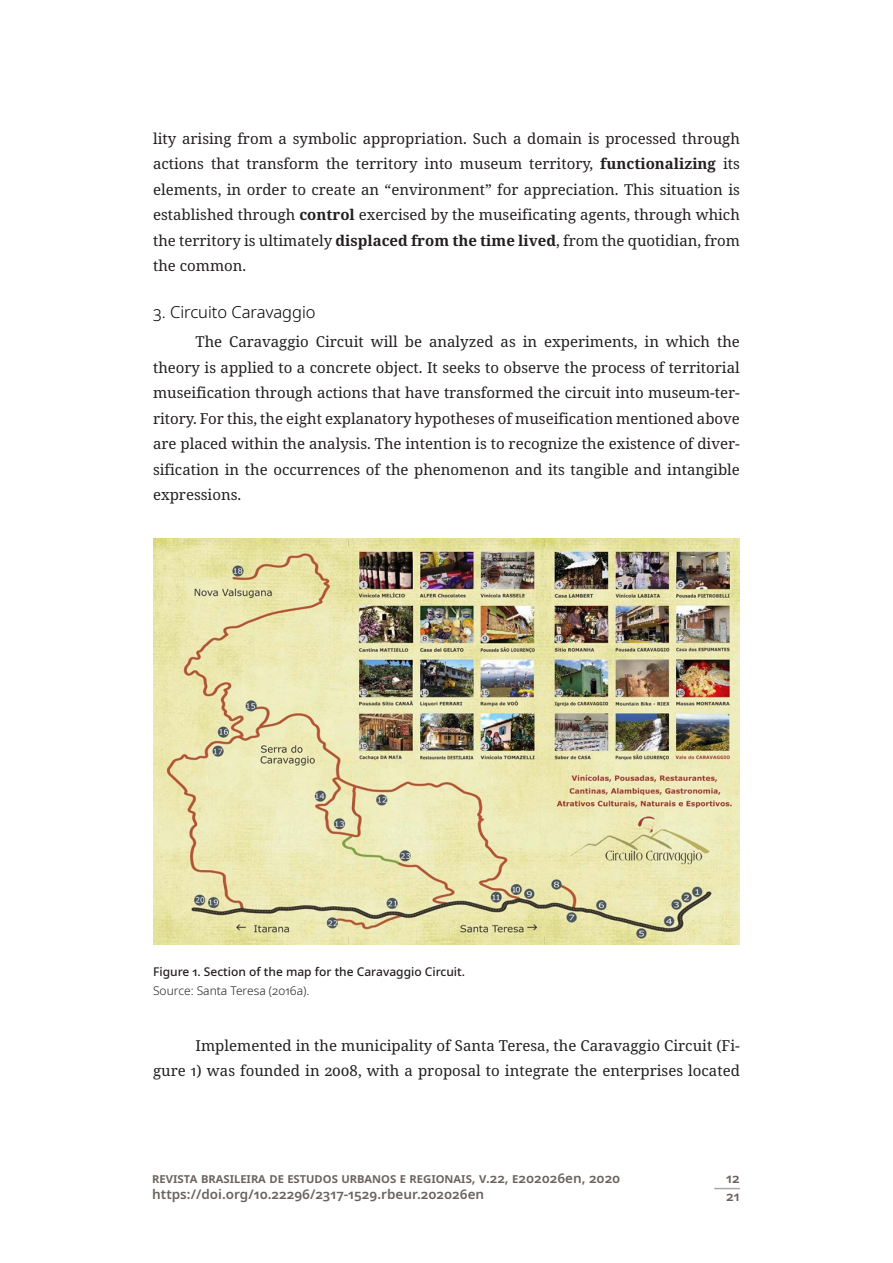
<style>
.page{position:relative;width:893px;height:1263px;background:#fff}
.page>*{position:absolute;margin:0;border:0;box-sizing:border-box;transform-origin:0 0}
.subtitulo{font:300 16.5px "Noto Sans";color:#000}
.texto_nor_ant{font:15px/25.5px "Noto Serif";color:#231f20;text-align:justify}
.texto_nor{font:15px/25.5px "Noto Serif";color:#231f20;text-align:justify}
.texto_nor_dep{font:15px/25.5px "Noto Serif";color:#231f20;text-align:right}
.t1{font:600 13.5px/16.5px "Noto Sans";color:#6b6360}
.titulo_tab_fig{font:500 12px "Noto Sans";color:#231f20}
.legenda_esq{font:300 12px "Noto Sans";color:#231f20}
.s1{font-weight:700}
</style>
<div class="page">
<svg style="left:714px;top:1188px;width:26px;height:1px"></svg>
<img style="left:153px;top:539px;width:587px;height:405px">
<p class="texto_nor" style="left:153px;top:126px;width:588px">lity arising from a symbolic appropriation. Such a domain is processed through actions that transform the territory into museum territory, <span class="s1">functionalizing</span> its elements, in order to create an “environment” for appreciation. This situation is established through <span class="s1">control</span> exercised by the museificating agents, through which the territory is ultimately <span class="s1">displaced from the time lived</span>, from the quotidian, from the common.</p>
<p class="subtitulo" style="left:153px;top:300px;width:164px">3. Circuito Caravaggio</p>
<p class="texto_nor_ant" style="left:153px;top:330px;width:588px;text-indent:43px">The Caravaggio Circuit will be analyzed as in experiments, in which the theory is applied to a concrete object. It seeks to observe the process of territorial museification through actions that have transformed the circuit into museum-ter&shy;ritory. For this, the eight explanatory hypotheses of museification mentioned above are placed within the analysis. The intention is to recognize the existence of diver&shy;sification in the occurrences of the phenomenon and its tangible and intangible expressions.</p>
<p class="titulo_tab_fig" style="left:153px;top:963px;width:314px">Figure 1. Section of the map for the Caravaggio Circuit.</p>
<p class="legenda_esq" style="left:153px;top:983px;width:158px">Source: Santa Teresa (2016a).</p>
<p class="texto_nor_dep" style="left:153px;top:1033px;width:588px">Implemented in the municipality of Santa Teresa, the Caravaggio Circuit (Fi-<br>gure 1) was founded in 2008, with a proposal to integrate the enterprises located</p>
<p class="t1" style="left:152px;top:1170px;width:470px">REVISTA BRASILEIRA DE ESTUDOS URBANOS E REGIONAIS, V.22, E202026EN, 2020<br>HTTPS://DOI.ORG/10.22296/2317-1529.RBEUR.202026EN</p>
<p class="t1" style="left:726px;top:1169px;width:15px;line-height:18.6px">12<br>21</p>
</div>
